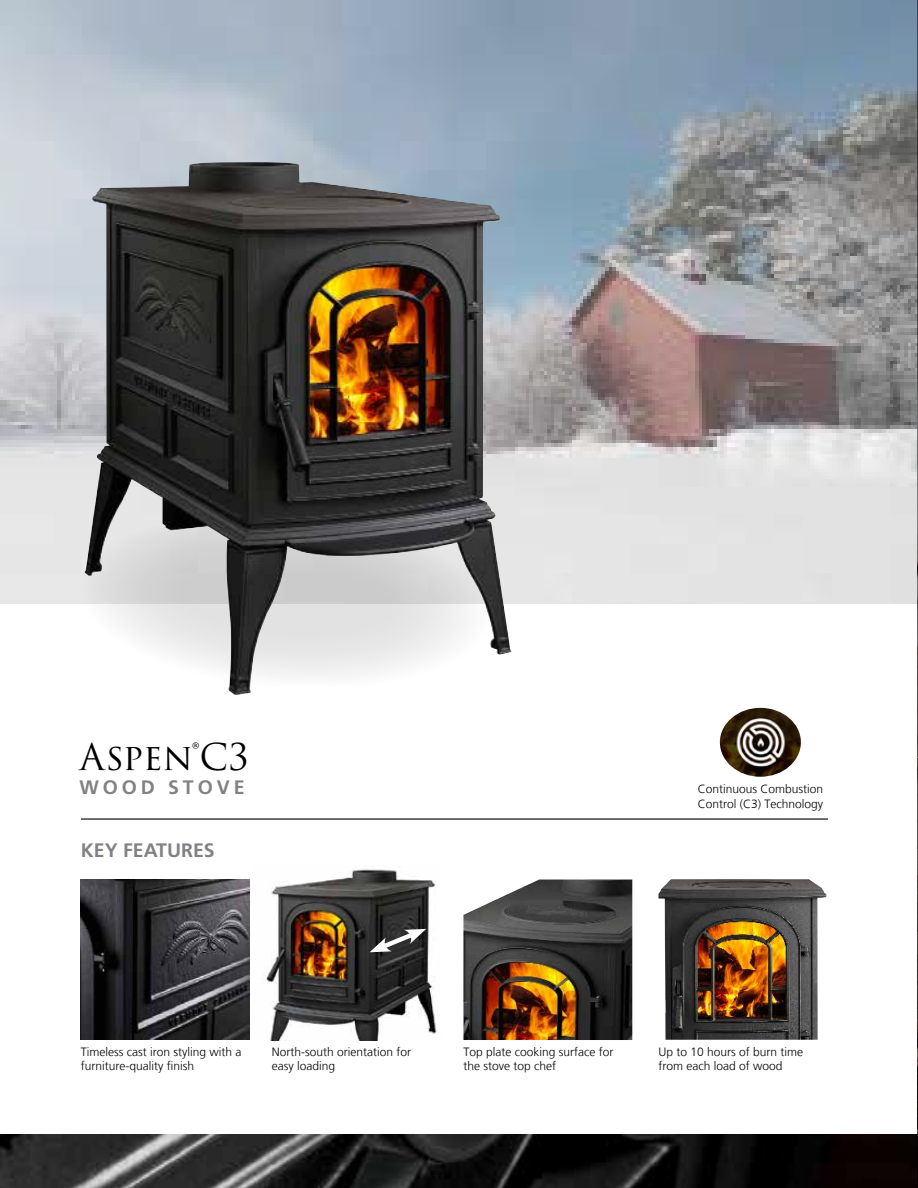
<style>
.page{position:relative;width:918px;height:1188px;background:#fff}
.page>*{position:absolute;margin:0;border:0;box-sizing:border-box;transform-origin:0 0}
.t1{font:36px "Trajan Pro 3";color:#000}
.t2{font:700 19.5px "Frutiger LT Std";color:#808285}
.t3{font:700 19.5px "Frutiger LT Std";letter-spacing:.2em;color:#808285}
.t4{font:300 12px/14.4px "Frutiger LT";color:#000}
</style>
<div class="page">
<img style="left:658px;top:879px;width:169px;height:161px">
<img style="left:263px;top:866px;width:174px;height:174px">
<img style="left:0;top:0;width:917px;height:604px">
<hr style="left:81px;top:818px;width:747px;height:2px;background:#000">
<img style="left:463px;top:880px;width:169px;height:160px">
<img style="left:720px;top:708px;width:81px;height:69px">
<svg style="left:370px;top:928px;width:56px;height:25px"></svg>
<svg style="left:73px;top:505px;width:11px;height:99px"></svg>
<img style="left:84px;top:162px;width:428px;height:533px">
<img style="left:81px;top:879px;width:169px;height:161px">
<img style="left:0;top:1134px;width:917px;height:54px">
<hr style="left:917px;top:0;width:1px;height:1188px;background:#000">
<h1 class="t1" style="left:79px;top:732px;width:171px">Aspen®C3</h1>
<h2 class="t3" style="left:79px;top:776px;width:167px">WOOD STOVE</h2>
<h2 class="t2" style="left:81px;top:839px;width:135px">KEY FEATURES</h2>
<p class="t4" style="left:698px;top:782px;width:127px">Continuous Combustion<br>Control (C3) Technology</p>
<p class="t4" style="left:81px;top:1044px;width:162px">Timeless cast iron styling with a furniture-quality finish</p>
<p class="t4" style="left:272px;top:1045px;width:141px">North-south orientation for easy loading</p>
<p class="t4" style="left:463px;top:1045px;width:152px">Top plate cooking surface for the stove top chef</p>
<p class="t4" style="left:658px;top:1044px;width:146px">Up to 10 hours of burn time from each load of wood</p>
</div>
